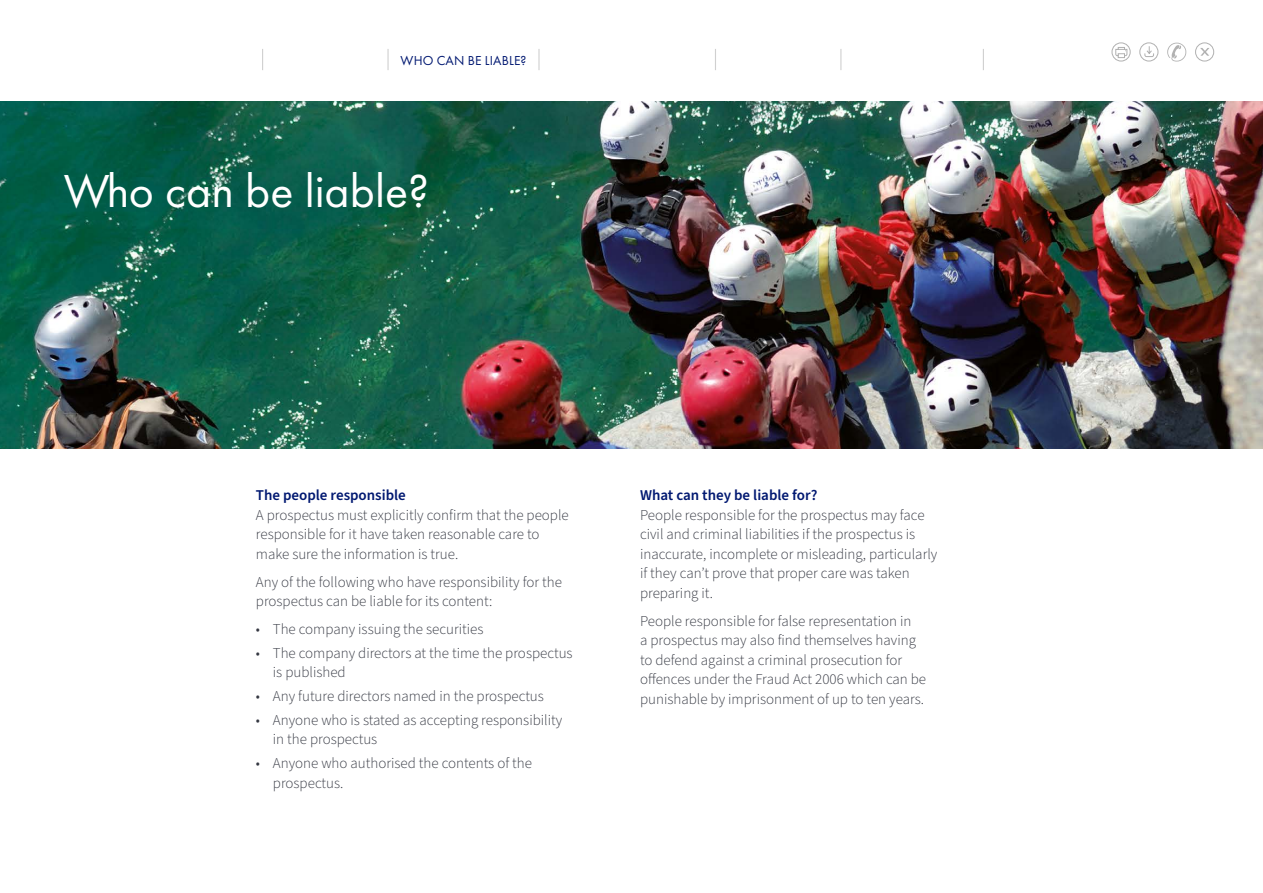
<style>
.page{position:relative;width:1263px;height:893px;background:#fff}
.page>*{position:absolute;margin:0;border:0;box-sizing:border-box;transform-origin:0 0}
.Copy{font:48px "Futura PT";color:#fff}
.Copy-2{font:300 15px/19.5px "Source Sans Pro";color:#343741}
.Copy-3{font:600 15px "Source Sans Pro";color:#001871}
.t1{font:13.5px "Futura PT";letter-spacing:.01em;color:#001871}
</style>
<div class="page">
<img style="left:0;top:101px;width:1263px;height:348px">
<svg style="left:262px;top:49px;width:1px;height:21px"></svg>
<svg style="left:715px;top:49px;width:1px;height:21px"></svg>
<svg style="left:840px;top:49px;width:1px;height:21px"></svg>
<svg style="left:538px;top:49px;width:1px;height:21px"></svg>
<hr style="left:387px;top:49px;width:2px;height:21px;background:#d0d0d0">
<svg style="left:983px;top:49px;width:1px;height:21px"></svg>
<svg style="left:1167px;top:43px;width:19px;height:19px"></svg>
<div style="left:1195px;top:42px;width:19px;height:19px;border:1px solid #b1b1b1;border-radius:50%"></div>
<svg style="left:1200px;top:48px;width:9px;height:8px"></svg>
<div style="left:1111px;top:42px;width:19px;height:19px;border:1px solid #b1b1b1;border-radius:50%"></div>
<svg style="left:1115px;top:47px;width:13px;height:11px"></svg>
<div style="left:1139px;top:42px;width:19px;height:19px;border:1px solid #b1b1b1;border-radius:50%"></div>
<svg style="left:1144px;top:46px;width:10px;height:11px"></svg>
<p class="t1" style="left:401px;top:52px;width:127px">WHO CAN BE LIABLE?</p>
<p class="Copy" style="left:64px;top:162px;width:367px">Who can be liable?</p>
<p class="Copy-3" style="left:256px;top:485px;width:152px">The people responsible</p>
<p class="Copy-2" style="left:256px;top:505px;width:314px">A prospectus must explicitly confirm that the people responsible for it have taken reasonable care to make sure the information is true.</p>
<p class="Copy-2" style="left:256px;top:572px;width:308px">Any of the following who have responsibility for the prospectus can be liable for its content:</p>
<p class="Copy-2" style="left:256px;top:620px;width:229px">• The company issuing the securities</p>
<p class="Copy-2" style="left:273px;top:644px;width:301px;text-indent:-17px">• The company directors at the time the prospectus is published</p>
<p class="Copy-2" style="left:256px;top:687px;width:290px">• Any future directors named in the prospectus</p>
<p class="Copy-2" style="left:273px;top:711px;width:291px;text-indent:-17px">• Anyone who is stated as accepting responsibility in the prospectus</p>
<p class="Copy-2" style="left:273px;top:754px;width:261px;text-indent:-17px">• Anyone who authorised the contents of the prospectus.</p>
<p class="Copy-3" style="left:640px;top:485px;width:179px">What can they be liable for?</p>
<p class="Copy-2" style="left:640px;top:505px;width:299px">People responsible for the prospectus may face civil and criminal liabilities if the prospectus is inaccurate, incomplete or misleading, particularly if they can’t prove that proper care was taken preparing it.</p>
<p class="Copy-2" style="left:640px;top:611px;width:288px">People responsible for false representation in<br>a prospectus may also find themselves having to defend against a criminal prosecution for offences under the Fraud Act 2006 which can be punishable by imprisonment of up to ten years.</p>
</div>
